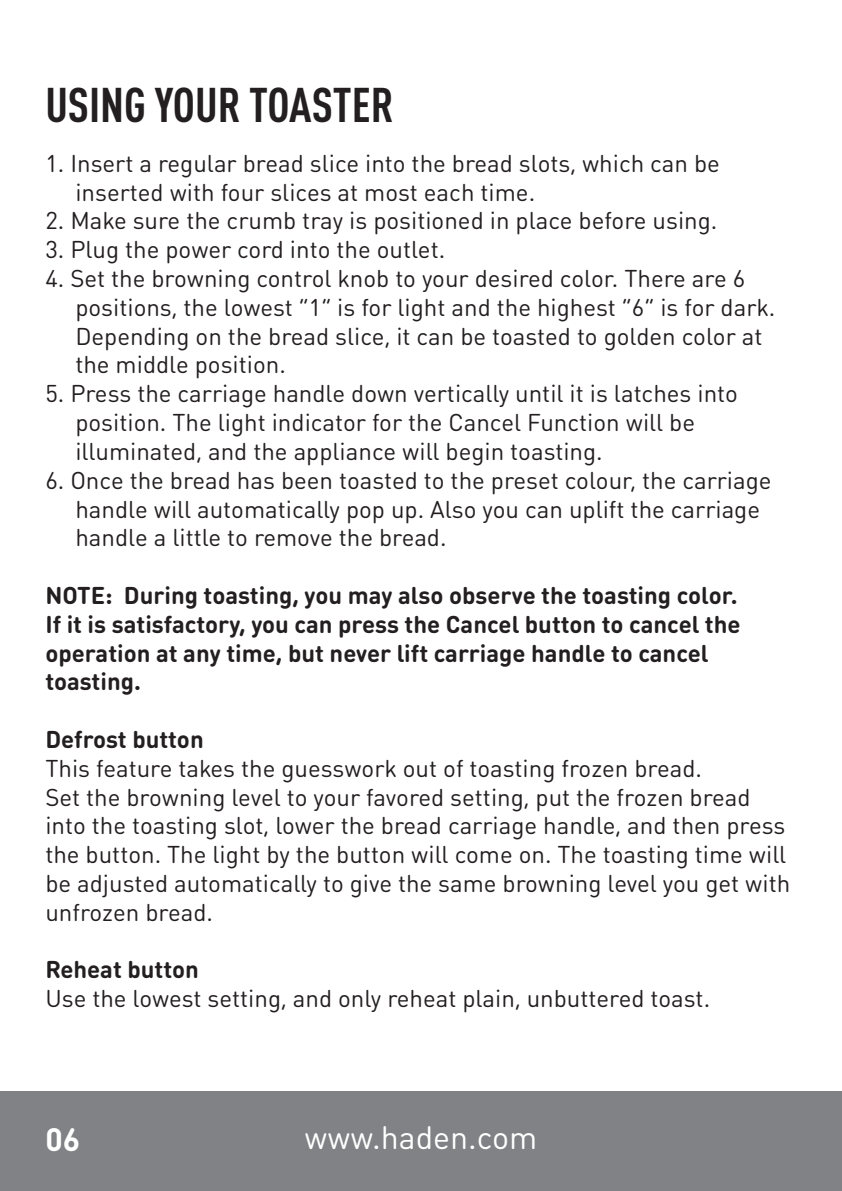
<style>
.page{position:relative;width:842px;height:1191px;background:#fff}
.page>*{position:absolute;margin:0;border:0;box-sizing:border-box;transform-origin:0 0}
.t1{font:700 condensed 48px "DINOT";color:#231f20}
.t2{font:32px "DIN Round Pro";color:#fff}
.t3{font:700 32px "DIN Round Pro";color:#fff}
.t4{font:24px/28.8px "DIN Round Pro";color:#231f20}
.t5{font:700 24px/28.8px "DIN Round Pro";color:#231f20}
</style>
<div class="page">
<div style="left:0;top:1091px;width:842px;height:100px;background:#808285"></div>
<p class="t1" style="left:45px;top:69px;width:350px">USING YOUR TOASTER</p>
<p class="t4" style="left:75px;top:148px;width:646px;text-indent:-30px">1. Insert a regular bread slice into the bread slots, which can be inserted with four slices at most each time.</p>
<p class="t4" style="left:45px;top:205px;width:673px">2. Make sure the crumb tray is positioned in place before using.</p>
<p class="t4" style="left:45px;top:234px;width:401px">3. Plug the power cord into the outlet.</p>
<p class="t4" style="left:75px;top:263px;width:701px;text-indent:-30px">4. Set the browning control knob to your desired color. There are 6 positions, the lowest “1” is for light and the highest “6” is for dark.<br>Depending on the bread slice, it can be toasted to golden color at the middle position.</p>
<p class="t4" style="left:75px;top:378px;width:664px;text-indent:-30px">5. Press the carriage handle down vertically until it is latches into position. The light indicator for the Cancel Function will be illuminated, and the appliance will begin toasting.</p>
<p class="t4" style="left:75px;top:465px;width:698px;text-indent:-30px">6. Once the bread has been toasted to the preset colour, the carriage handle will automatically pop up. Also you can uplift the carriage handle a little to remove the bread.</p>
<p class="t5" style="left:45px;top:580px;width:697px">NOTE: During toasting, you may also observe the toasting color.<br>If it is satisfactory, you can press the Cancel button to cancel the operation at any time, but never lift carriage handle to cancel toasting.</p>
<p class="t5" style="left:45px;top:724px;width:160px">Defrost button</p>
<p class="t4" style="left:45px;top:753px;width:658px">This feature takes the guesswork out of toasting frozen bread.</p>
<p class="t4" style="left:45px;top:781px;width:746px">Set the browning level to your favored setting, put the frozen bread into the toasting slot, lower the bread carriage handle, and then press the button. The light by the button will come on. The toasting time will be adjusted automatically to give the same browning level you get with unfrozen bread.</p>
<p class="t5" style="left:45px;top:954px;width:155px">Reheat button</p>
<p class="t4" style="left:45px;top:983px;width:666px">Use the lowest setting, and only reheat plain, unbuttered toast.</p>
<h2 class="t3" style="left:45px;top:1117px;width:36px">06</h2>
<h2 class="t2" style="left:304px;top:1116px;width:234px">www.haden.com</h2>
</div>
